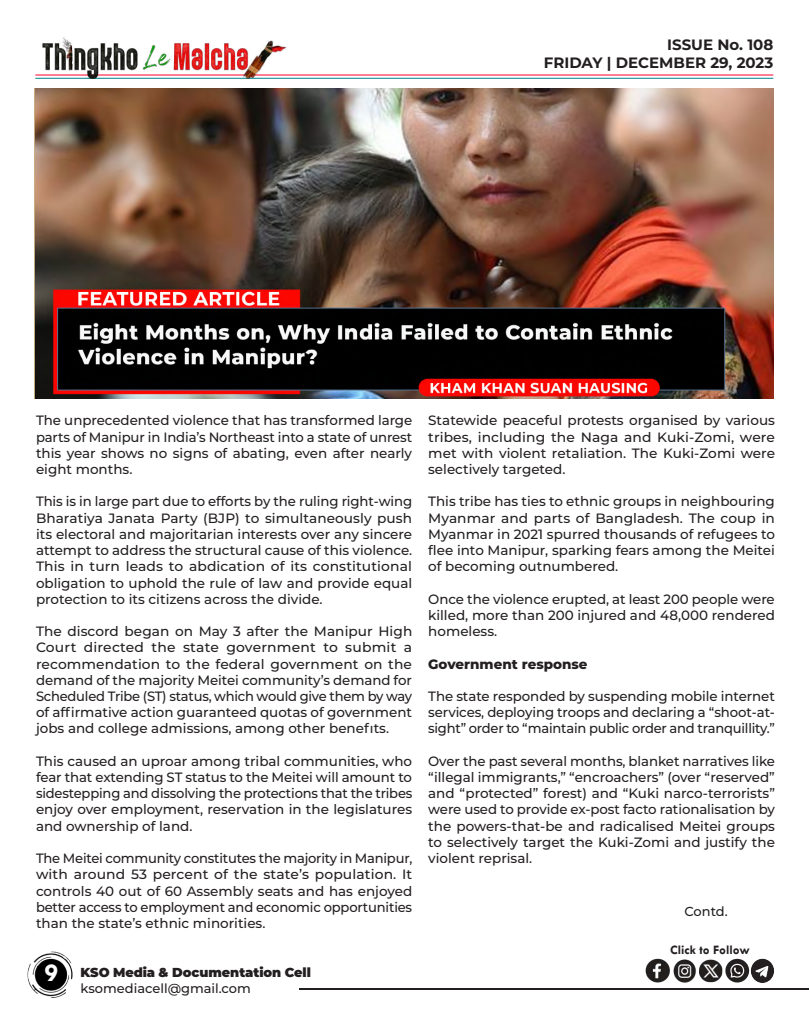
<style>
.page{position:relative;width:810px;height:1013px;background:#fff}
.page>*{position:absolute;margin:0;border:0;box-sizing:border-box;transform-origin:0 0}
.t1{font:700 26px "Tw Cen";color:#fff}
.t2{font:700 15px/18px "Montserrat";color:#231f20;text-align:right}
.t3{font:500 13.5px/16.2px "Montserrat";color:#231f20;text-align:justify}
.t4{font:800 13.5px "Montserrat";color:#231f20}
.t5{font:500 13px "Montserrat";color:#231f20}
.t6{font:900 13px "Montserrat";letter-spacing:-.005em;color:#231f20}
.t7{font:700 13px "Tw Cen";color:#231f20}
</style>
<div class="page">
<hr style="left:299px;top:988px;width:509px;height:1px;background:#231f20">
<img style="left:27px;top:951px;width:46px;height:47px">
<hr style="left:35px;top:74px;width:738px;height:1px;background:#ff002d">
<hr style="left:35px;top:78px;width:738px;height:1px;background:#00848b">
<img style="left:35px;top:37px;width:254px;height:42px">
<img style="left:645px;top:958px;width:129px;height:25px">
<img style="left:35px;top:88px;width:738px;height:310px">
<p class="t2" style="left:544px;top:35px;width:231px">ISSUE No. 108<br>FRIDAY | DECEMBER 29, 2023</p>
<p class="t3" style="left:36px;top:412px;width:378px">The unprecedented violence that has transformed large parts of Manipur in India’s Northeast into a state of unrest this year shows no signs of abating, even after nearly eight months.</p>
<p class="t3" style="left:36px;top:493px;width:378px">This is in large part due to efforts by the ruling right-wing Bharatiya Janata Party (BJP) to simultaneously push its electoral and majoritarian interests over any sincere attempt to address the structural cause of this violence.<br>This in turn leads to abdication of its constitutional obligation to uphold the rule of law and provide equal protection to its citizens across the divide.</p>
<p class="t3" style="left:36px;top:622px;width:378px">The discord began on May 3 after the Manipur High Court directed the state government to submit a recommendation to the federal government on the demand of the majority Meitei community’s demand for Scheduled Tribe (ST) status, which would give them by way of affirmative action guaranteed quotas of government jobs and college admissions, among other benefıts.</p>
<p class="t3" style="left:36px;top:752px;width:378px">This caused an uproar among tribal communities, who fear that extending ST status to the Meitei will amount to sidestepping and dissolving the protections that the tribes enjoy over employment, reservation in the legislatures and ownership of land.</p>
<p class="t3" style="left:36px;top:849px;width:378px">The Meitei community constitutes the majority in Manipur, with around 53 percent of the state’s population. It controls 40 out of 60 Assembly seats and has enjoyed better access to employment and economic opportunities than the state’s ethnic minorities.</p>
<h1 class="t1" style="left:44px;top:957px;width:15px">9</h1>
<p class="t6" style="left:81px;top:962px;width:232px">KSO Media &amp; Documentation Cell</p>
<p class="t5" style="left:81px;top:978px;width:172px">ksomediacell@gmail.com</p>
<p class="t3" style="left:428px;top:412px;width:348px">Statewide peaceful protests organised by various tribes, including the Naga and Kuki-Zomi, were met with violent retaliation. The Kuki-Zomi were selectively targeted.</p>
<p class="t3" style="left:428px;top:493px;width:348px">This tribe has ties to ethnic groups in neighbouring Myanmar and parts of Bangladesh. The coup in Myanmar in 2021 spurred thousands of refugees to flee into Manipur, sparking fears among the Meitei of becoming outnumbered.</p>
<p class="t3" style="left:428px;top:590px;width:348px">Once the violence erupted, at least 200 people were killed, more than 200 injured and 48,000 rendered homeless.</p>
<p class="t4" style="left:428px;top:653px;width:161px">Government response</p>
<p class="t3" style="left:428px;top:687px;width:348px">The state responded by suspending mobile internet services, deploying troops and declaring a “shoot-at&shy;sight” order to “maintain public order and tranquillity.”</p>
<p class="t3" style="left:428px;top:752px;width:348px">Over the past several months, blanket narratives like “illegal immigrants,” “encroachers” (over “reserved” and “protected” forest) and “Kuki narco-terrorists” were used to provide ex-post facto rationalisation by the powers-that-be and radicalised Meitei groups to selectively target the Kuki-Zomi and justify the violent reprisal.</p>
<p class="t5" style="left:685px;top:902px;width:45px">Contd.</p>
<p class="t7" style="left:670px;top:942px;width:81px">Click to Follow</p>
</div>
